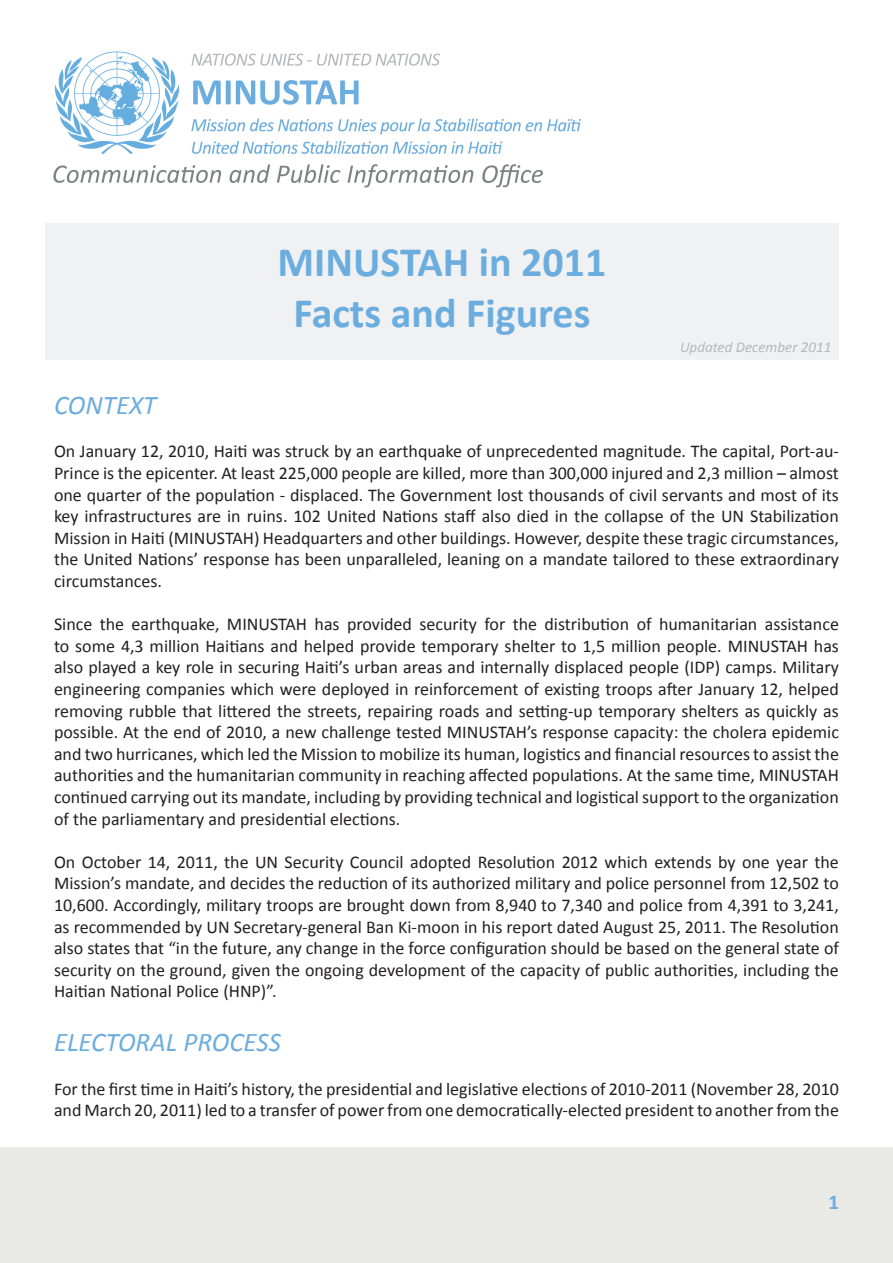
<style>
.page{position:relative;width:893px;height:1263px;background:#fff}
.page>*{position:absolute;margin:0;border:0;box-sizing:border-box;transform-origin:0 0}
.t1{font:700 42px/50.4px "Calibri";color:#6caddf;text-align:center}
.t2{font:italic 27px "Calibri";color:#6caddf}
.t3{font:700 21px "Calibri";color:#6caddf}
.t4{font:18px/21.6px "Calibri";color:#231f20;text-align:justify}
.t5{font:italic 15px "Calibri";color:#b6b7bb}
</style>
<div class="page">
<div style="left:0;top:1147px;width:893px;height:116px;background:#e9eae6"></div>
<div style="left:45px;top:224px;width:794px;height:136px;background:#f0f1f2"></div>
<img style="left:53px;top:51px;width:528px;height:137px">
<h1 class="t1" style="left:278px;top:235px;width:330px">MINUSTAH in 2011<br>Facts and Figures</h1>
<p class="t5" style="left:680px;top:337px;width:153px">Updated December 2011</p>
<h2 class="t2" style="left:54px;top:388px;width:104px">CONTEXT</h2>
<p class="t4" style="left:54px;top:440px;width:786px">On January 12, 2010, Haiti was struck by an earthquake of unprecedented magnitude. The capital, Port-au-Prince is the epicenter. At least 225,000 people are killed, more than 300,000 injured and 2,3 million – almost one quarter of the population - displaced. The Government lost thousands of civil servants and most of its key infrastructures are in ruins. 102 United Nations staff also died in the collapse of the UN Stabilization Mission in Haiti (MINUSTAH) Headquarters and other buildings. However, despite these tragic circumstances, the United Nations’ response has been unparalleled, leaning on a mandate tailored to these extraordinary circumstances.</p>
<p class="t4" style="left:54px;top:612px;width:786px">Since the earthquake, MINUSTAH has provided security for the distribution of humanitarian assistance to some 4,3 million Haitians and helped provide temporary shelter to 1,5 million people. MINUSTAH has also played a key role in securing Haiti’s urban areas and internally displaced people (IDP) camps. Military engineering companies which were deployed in reinforcement of existing troops after January 12, helped removing rubble that littered the streets, repairing roads and setting-up temporary shelters as quickly as possible. At the end of 2010, a new challenge tested MINUSTAH’s response capacity: the cholera epidemic and two hurricanes, which led the Mission to mobilize its human, logistics and financial resources to assist the authorities and the humanitarian community in reaching affected populations. At the same time, MINUSTAH continued carrying out its mandate, including by providing technical and logistical support to the organization of the parliamentary and presidential elections.</p>
<p class="t4" style="left:54px;top:850px;width:786px">On October 14, 2011, the UN Security Council adopted Resolution 2012 which extends by one year the Mission’s mandate, and decides the reduction of its authorized military and police personnel from 12,502 to 10,600. Accordingly, military troops are brought down from 8,940 to 7,340 and police from 4,391 to 3,241, as recommended by UN Secretary-general Ban Ki-moon in his report dated August 25, 2011. The Resolution also states that “in the future, any change in the force configuration should be based on the general state of security on the ground, given the ongoing development of the capacity of public authorities, including the Haitian National Police (HNP)”.</p>
<h2 class="t2" style="left:54px;top:1026px;width:228px">ELECTORAL PROCESS</h2>
<p class="t4" style="left:54px;top:1077px;width:786px">For the first time in Haiti’s history, the presidential and legislative elections of 2010-2011 (November 28, 2010 and March 20, 2011) led to a transfer of power from one democratically-elected president to another from the</p>
<p class="t3" style="left:828px;top:1189px;width:12px">1</p>
</div>
